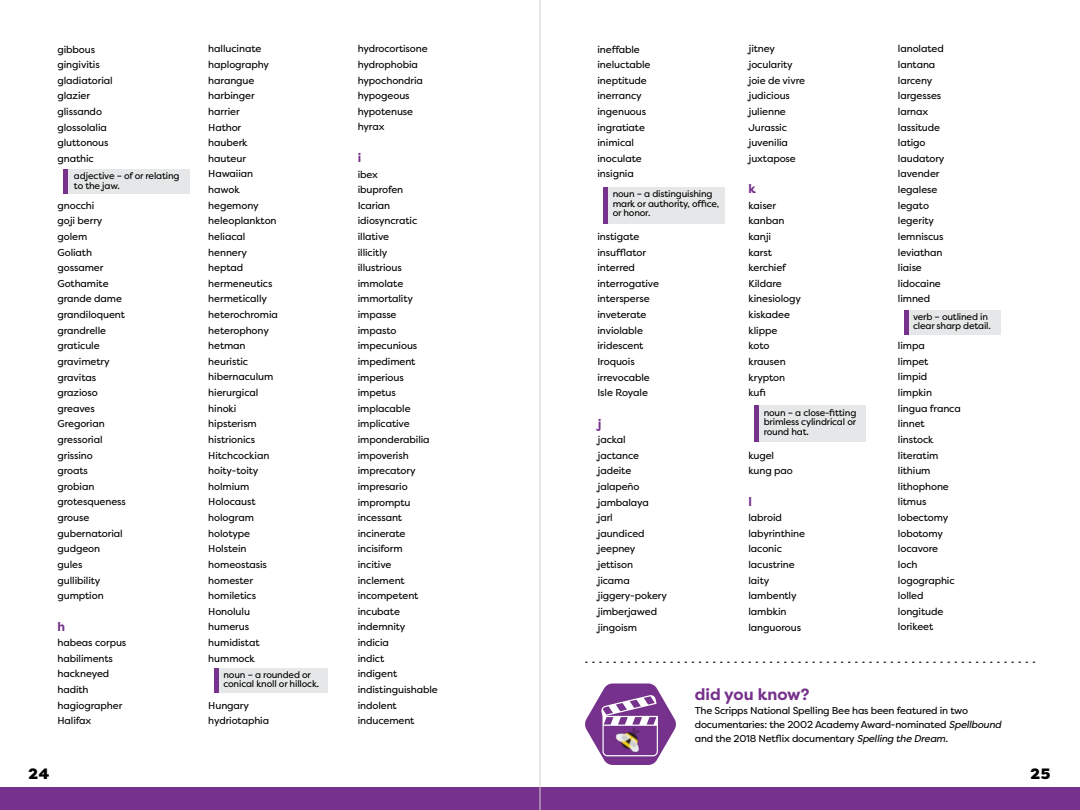
<style>
.page{position:relative;width:1080px;height:810px;background:#fff}
.page>*{position:absolute;margin:0;border:0;box-sizing:border-box;transform-origin:0 0}
.t1{font:700 16.25px "Filson Pro";color:#75318b}
.t2{font:900 15px "Filson Pro";color:#000101}
.t3{font:700 12.5px "Filson Pro";color:#75318b}
.t4{font:10px/15.6px "Filson Pro";letter-spacing:-.01em;color:#000101}
.t5{font:10px/13.8px "Filson Pro";letter-spacing:-.02em;color:#000}
.t6{font:9.38px/9.4px "Filson Pro";letter-spacing:-.02em;color:#000}
.s1{font-style:italic}
</style>
<div class="page">
<div style="left:0;top:788px;width:551px;height:22px;background:#75318b"></div>
<svg style="left:585px;top:683px;width:91px;height:82px"></svg>
<img style="left:610px;top:720px;width:40px;height:38px">
<div style="left:525px;top:788px;width:555px;height:22px;background:#75318b"></div>
<div style="left:604px;top:187px;width:120px;height:37px;background:#e6e7e8"></div>
<hr style="left:604px;top:187px;width:4px;height:37px;background:#76328c">
<div style="left:215px;top:668px;width:113px;height:25px;background:#e6e7e8"></div>
<hr style="left:215px;top:668px;width:4px;height:25px;background:#76328c">
<div style="left:755px;top:405px;width:111px;height:37px;background:#e6e7e8"></div>
<hr style="left:755px;top:405px;width:4px;height:37px;background:#76328c">
<div style="left:904px;top:310px;width:96px;height:25px;background:#e6e7e8"></div>
<hr style="left:904px;top:310px;width:4px;height:25px;background:#76328c">
<div style="left:64px;top:169px;width:126px;height:25px;background:#e6e7e8"></div>
<hr style="left:64px;top:169px;width:4px;height:25px;background:#76328c">
<svg style="left:586px;top:662px;width:449px;height:1px"></svg>
<hr style="left:540px;top:0;width:1px;height:810px;background:#d2d3d4">
<p class="t4" style="left:58px;top:41px;width:57px">gibbous gingivitis gladiatorial glazier glissando glossolalia gluttonous gnathic</p>
<p class="t4" style="left:58px;top:197px;width:70px">gnocchi<br>goji berry golem<br>Goliath gossamer<br>Gothamite grande dame grandiloquent grandrelle graticule gravimetry gravitas grazioso greaves<br>Gregorian gressorial grissino<br>groats grobian grotesqueness grouse gubernatorial gudgeon gules gullibility gumption</p>
<p class="t3" style="left:58px;top:618px;width:9px">h</p>
<p class="t4" style="left:58px;top:635px;width:70px">habeas corpus habiliments hackneyed hadith hagiographer<br>Halifax</p>
<p class="t6" style="left:74px;top:171px;width:107px">adjective – of or relating to the jaw.</p>
<p class="t4" style="left:208px;top:41px;width:71px">hallucinate haplography harangue harbinger harrier<br>Hathor hauberk hauteur<br>Hawaiian hawok hegemony heleoplankton heliacal hennery heptad hermeneutics hermetically heterochromia heterophony hetman heuristic hibernaculum hierurgical hinoki hipsterism histrionics<br>Hitchcockian hoity-toity holmium<br>Holocaust hologram holotype<br>Holstein homeostasis homester homiletics<br>Honolulu humerus humidistat hummock</p>
<p class="t4" style="left:208px;top:697px;width:62px">Hungary hydriotaphia</p>
<p class="t6" style="left:224px;top:670px;width:97px">noun – a rounded or conical knoll or hillock.</p>
<p class="t4" style="left:358px;top:41px;width:72px">hydrocortisone hydrophobia hypochondria hypogeous hypotenuse hyrax</p>
<p class="t3" style="left:358px;top:150px;width:5px">i</p>
<p class="t4" style="left:358px;top:166px;width:82px">ibex<br>ibuprofen<br>Icarian idiosyncratic illative<br>illicitly<br>illustrious immolate immortality impasse<br>impasto impecunious impediment imperious impetus implacable implicative imponderabilia impoverish imprecatory impresario impromptu incessant incinerate incisiform incitive inclement incompetent incubate indemnity indicia<br>indict<br>indigent indistinguishable indolent inducement</p>
<p class="t4" style="left:598px;top:41px;width:55px">ineffable ineluctable ineptitude inerrancy ingenuous ingratiate inimical inoculate insignia</p>
<p class="t6" style="left:613px;top:189px;width:108px">noun – a distinguishing mark or authority, office, or honor.</p>
<p class="t4" style="left:598px;top:229px;width:63px">instigate insufflator interred interrogative intersperse inveterate inviolable iridescent<br>Iroquois irrevocable<br>Isle Royale</p>
<p class="t3" style="left:598px;top:415px;width:5px">j</p>
<p class="t4" style="left:598px;top:432px;width:71px">jackal jactance jadeite jalapeño jambalaya<br>jarl<br>jaundiced jeepney jettison jicama jiggery-pokery jimberjawed jingoism</p>
<p class="t4" style="left:749px;top:41px;width:58px">jitney jocularity joie de vivre judicious julienne<br>Jurassic juvenilia juxtapose</p>
<p class="t3" style="left:749px;top:181px;width:9px">k</p>
<p class="t4" style="left:749px;top:197px;width:54px">kaiser kanban kanji<br>karst kerchief<br>Kildare kinesiology kiskadee klippe<br>koto krausen krypton kufi</p>
<p class="t6" style="left:764px;top:408px;width:94px;text-align:justify">noun – a close-fitting brimless cylindrical or round hat.</p>
<p class="t4" style="left:749px;top:447px;width:46px">kugel kung pao</p>
<p class="t3" style="left:749px;top:493px;width:5px">l</p>
<p class="t4" style="left:749px;top:510px;width:58px">labroid labyrinthine laconic lacustrine laity lambently lambkin languorous</p>
<p class="t4" style="left:898px;top:41px;width:48px">lanolated lantana larceny largesses larnax lassitude latigo laudatory lavender legalese legato legerity lemniscus leviathan liaise lidocaine limned</p>
<p class="t4" style="left:898px;top:338px;width:64px">limpa<br>limpet<br>limpid limpkin lingua franca linnet linstock literatim lithium lithophone litmus lobectomy lobotomy locavore<br>loch logographic lolled longitude lorikeet</p>
<p class="t6" style="left:913px;top:312px;width:79px">verb – outlined in clear sharp detail.</p>
<h1 class="t1" style="left:695px;top:685px;width:116px">did you know?</h1>
<p class="t5" style="left:695px;top:704px;width:308px">The Scripps National Spelling Bee has been featured in two documentaries: the 2002 Academy Award-nominated <span class="s1">Spellbound </span>and the 2018 Netflix documentary <span class="s1">Spelling the Dream.</span></p>
<h2 class="t2" style="left:28px;top:764px;width:23px">24</h2>
<h2 class="t2" style="left:1030px;top:764px;width:22px">25</h2>
</div>
